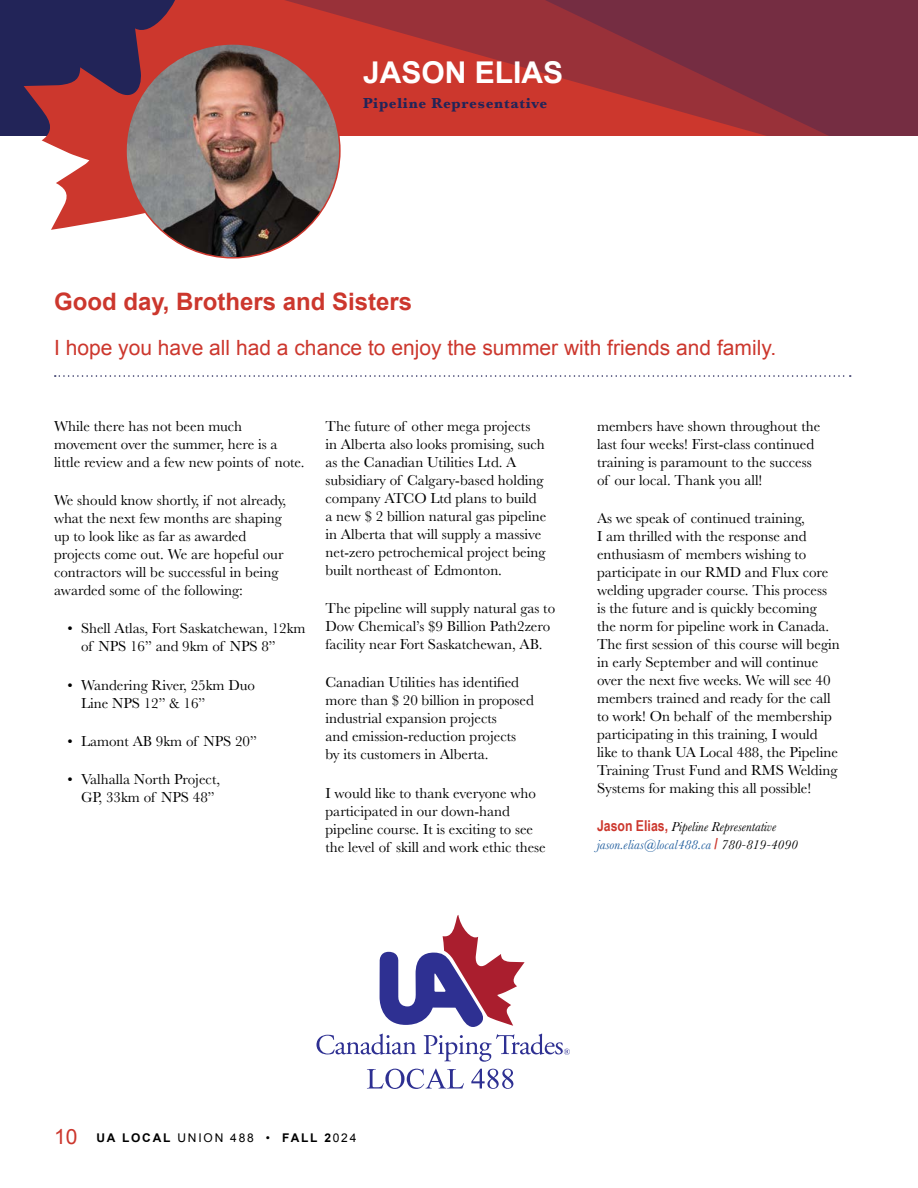
<style>
.page{position:relative;width:918px;height:1188px;background:#fff}
.page>*{position:absolute;margin:0;border:0;box-sizing:border-box;transform-origin:0 0}
.Name_heading{font:700 30px "Arial";color:#fff}
.Greetings{font:700 24px "Arial";color:#cc372d}
.Intor_text{font:21px "Arial";color:#cc372d}
.body_text{font:15px/18px "Baskerville";color:#000}
.a__bullets_body_text{font:15px/18px "Baskerville";color:#000}
.Name_title_left_page{font:700 15px "Baskerville";letter-spacing:.05em;color:#222458}
.body_text-2{font:italic 13.5px/18px "Baskerville";color:#000}
.t1{font:700 12px "Arial";letter-spacing:.15em;color:#000}
.s1{font-family:"Arial Narrow";font-weight:700;font-style:normal;font-size:15px;color:#cc372d}
.s2{color:#215e9e}
.s3{font-weight:400;font-size:21px;color:#cc372d}
.s4{font-weight:400}
</style>
<div class="page">
<hr style="left:917px;top:136px;width:1px;height:512px;background:#e6e7e8">
<div style="left:0;top:0;width:918px;height:136px;background:#222458"></div>
<svg style="left:220px;top:0;width:697px;height:136px"></svg>
<svg style="left:917px;top:0;width:1px;height:136px"></svg>
<svg style="left:24px;top:0;width:196px;height:230px"></svg>
<svg style="left:55px;top:375px;width:796px;height:2px"></svg>
<svg style="left:367px;top:1069px;width:97px;height:20px"></svg>
<svg style="left:471px;top:1069px;width:42px;height:20px"></svg>
<svg style="left:316px;top:915px;width:254px;height:147px"></svg>
<img style="left:126px;top:44px;width:214px;height:214px;border-radius:107px">
<p class="Name_heading" style="left:363px;top:53px;width:202px">JASON ELIAS</p>
<p class="Name_title_left_page" style="left:363px;top:92px;width:186px">Pipeline Representative</p>
<p class="Greetings" style="left:54px;top:285px;width:360px">Good day, Brothers and Sisters</p>
<p class="Intor_text" style="left:54px;top:334px;width:724px">I hope you have all had a chance to enjoy the summer with friends and family.</p>
<p class="body_text" style="left:54px;top:417px;width:252px">While there has not been much movement over the summer, here is a little review and a few new points of note.</p>
<p class="body_text" style="left:54px;top:491px;width:234px">We should know shortly, if not already, what the next few months are shaping up to look like as far as awarded projects come out. We are hopeful our contractors will be successful in being awarded some of the following:</p>
<p class="a__bullets_body_text" style="left:81px;top:620px;width:226px;text-indent:-14px">• Shell Atlas, Fort Saskatchewan, 12km of NPS 16” and 9km of NPS 8”</p>
<p class="a__bullets_body_text" style="left:81px;top:676px;width:176px;text-indent:-14px">• Wandering River, 25km Duo<br>Line NPS 12” &amp; 16”</p>
<p class="a__bullets_body_text" style="left:68px;top:732px;width:191px">• Lamont AB 9km of NPS 20”</p>
<p class="a__bullets_body_text" style="left:68px;top:770px;width:154px;text-align:center">• Valhalla North Project,<br>GP, 33km of NPS 48”</p>
<p class="body_text" style="left:326px;top:417px;width:222px">The future of other mega projects<br>in Alberta also looks promising, such as the Canadian Utilities Ltd. A subsidiary of Calgary-based holding company ATCO Ltd plans to build a new $ 2 billion natural gas pipeline in Alberta that will supply a massive net-zero petrochemical project being built northeast of Edmonton.</p>
<p class="body_text" style="left:326px;top:599px;width:231px">The pipeline will supply natural gas to<br>Dow Chemical’s $9 Billion Path2zero facility near Fort Saskatchewan, AB.</p>
<p class="body_text" style="left:326px;top:674px;width:210px">Canadian Utilities has identified more than $ 20 billion in proposed industrial expansion projects<br>and emission-reduction projects by its customers in Alberta.</p>
<p class="body_text" style="left:326px;top:784px;width:222px">I would like to thank everyone who participated in our down-hand pipeline course. It is exciting to see the level of skill and work ethic these</p>
<p class="body_text" style="left:597px;top:417px;width:225px">members have shown throughout the last four weeks! First-class continued training is paramount to the success of our local. Thank you all!</p>
<p class="body_text" style="left:597px;top:509px;width:244px">As we speak of continued training,<br>I am thrilled with the response and enthusiasm of members wishing to participate in our RMD and Flux core welding upgrader course. This process<br>is the future and is quickly becoming<br>the norm for pipeline work in Canada.<br>The first session of this course will begin in early September and will continue over the next five weeks. We will see 40 members trained and ready for the call to work! On behalf of the membership participating in this training, I would like to thank UA Local 488, the Pipeline Training Trust Fund and RMS Welding Systems for making this all possible!</p>
<p class="body_text-2" style="left:597px;top:818px;width:202px"><span class="s1">Jason Elias,</span> Pipeline Representative <span class="s2">jason.elias@local488.ca</span> <span class="s1">/</span> 780-819-4090</p>
<p class="t1" style="left:54px;top:1130px;width:304px"><span class="s3">10</span> UA LOCAL <span class="s4">UNION 488 •</span> FALL 2<span class="s4">024</span></p>
</div>
